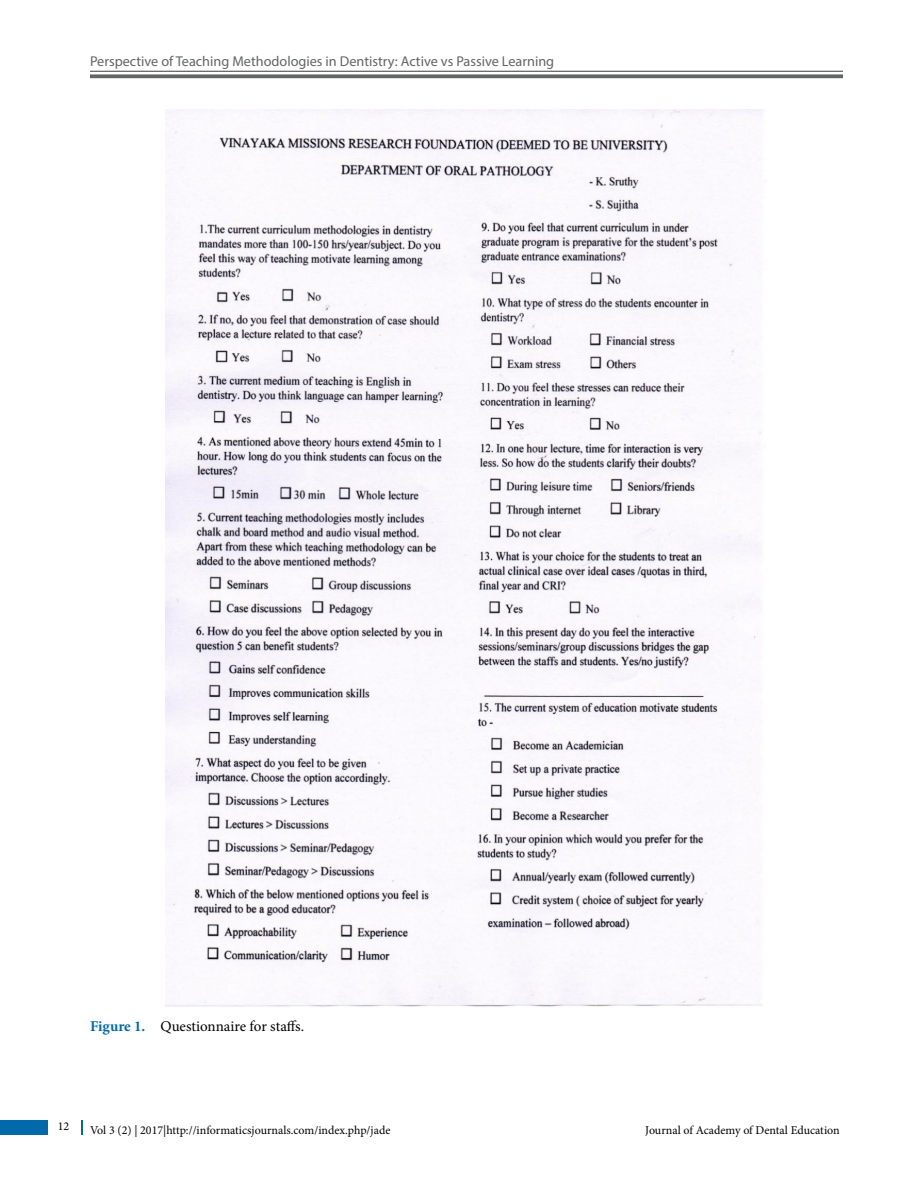
<style>
.page{position:relative;width:918px;height:1188px;background:#fff}
.page>*{position:absolute;margin:0;border:0;box-sizing:border-box;transform-origin:0 0}
.Fig_cap{font:15px "Minion Pro";letter-spacing:-.005em;color:#000}
.t1{font:14.25px "Myriad Pro";color:#636466}
.Text{font:12px "Minion Pro";color:#000}
.s1{font-weight:700;color:#0069aa}
</style>
<div class="page">
<div style="left:0;top:1120px;width:47px;height:15px;background:#0069aa"></div>
<svg style="left:81px;top:1120px;width:1px;height:15px"></svg>
<hr style="left:90px;top:71px;width:753px;height:1px;background:#636466">
<svg style="left:90px;top:74px;width:753px;height:4px;background:#737476"></svg>
<img style="left:166px;top:110px;width:597px;height:897px">
<p class="t1" style="left:90px;top:53px;width:466px">Perspective of Teaching Methodologies in Dentistry: Active vs Passive Learning</p>
<p class="Fig_cap" style="left:90px;top:1016px;width:216px"><span class="s1">Figure 1.</span> Questionnaire for staffs.</p>
<p class="Text" style="left:58px;top:1118px;width:13px">12</p>
<p class="Text" style="left:90px;top:1123px;width:302px">Vol 3 (2) | 2017|http://informaticsjournals.com/index.php/jade</p>
<p class="Text" style="left:645px;top:1123px;width:196px">Journal of Academy of Dental Education</p>
</div>
